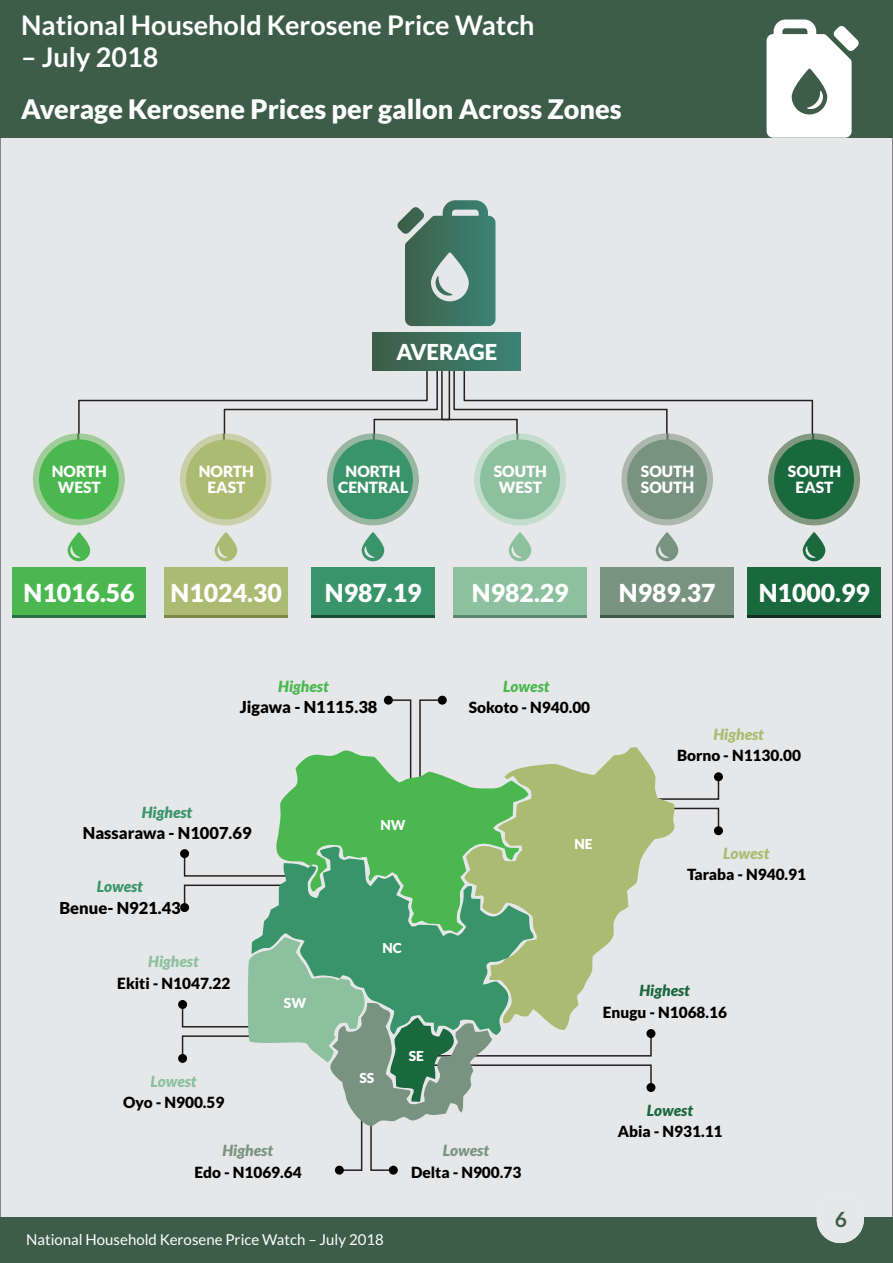
<style>
.page{position:relative;width:893px;height:1263px;background:#fff}
.page>*{position:absolute;margin:0;border:0;box-sizing:border-box;transform-origin:0 0}
.t1{font:700 27px "Lato";color:#fff}
.t2{font:900 27px "Lato";color:#fff}
.t3{font:900 24.9px "Lato";color:#fff}
.t4{font:900 22.05px "Lato";color:#fff}
.t5{font:700 21px "Lato";color:#3d5d48}
.t6{font:900 16.5px "Lato";color:#000}
.t7{font:900 15.6px/16.5px "Lato";color:#fff;text-align:center}
.t8{font:900 15.45px "Lato";color:#000}
.t9{font:italic 900 15.45px "Lato";color:#acbb71}
.t10{font:italic 900 15.45px "Lato";color:#8dc09f}
.t11{font:italic 900 15.45px "Lato";color:#789480}
.t12{font:italic 900 15.45px "Lato";color:#19683e}
.t13{font:italic 900 15.45px "Lato";color:#399469}
.t14{font:italic 900 15.45px "Lato";color:#4ab84f}
.t15{font:15px "Lato";color:#fff}
.t16{font:900 13.65px "Lato";color:#fff}
</style>
<div class="page">
<div style="left:0;top:138px;width:893px;height:1080px;background:#e6e7e9"></div>
<hr style="left:78px;top:400px;width:2px;height:49px;background:#231f20">
<hr style="left:224px;top:409px;width:1px;height:45px;background:#231f20">
<hr style="left:374px;top:419px;width:1px;height:35px;background:#231f20">
<hr style="left:812px;top:400px;width:1px;height:49px;background:#231f20">
<hr style="left:666px;top:409px;width:2px;height:45px;background:#231f20">
<svg style="left:77px;top:358px;width:737px;height:63px;background:#d9dadc"></svg>
<hr style="left:516px;top:419px;width:2px;height:35px;background:#231f20">
<div style="left:373px;top:333px;width:147px;height:38px;background:linear-gradient(to right,#3d5d47,#3b8474)"></div>
<div style="left:12px;top:568px;width:134px;height:50px;background:#4ab84f"></div>
<div style="left:164px;top:568px;width:123px;height:50px;background:#acbb71"></div>
<div style="left:311px;top:568px;width:123px;height:50px;background:#399469"></div>
<div style="left:453px;top:568px;width:134px;height:50px;background:#8dc09f"></div>
<div style="left:600px;top:568px;width:134px;height:50px;background:#789480"></div>
<div style="left:747px;top:568px;width:134px;height:50px;background:#19683e"></div>
<hr style="left:12px;top:615px;width:134px;height:3px;background:#287147">
<hr style="left:164px;top:615px;width:123px;height:3px;background:#7f874b">
<hr style="left:311px;top:615px;width:123px;height:3px;background:#194e36">
<hr style="left:453px;top:615px;width:134px;height:3px;background:#5e8570">
<hr style="left:600px;top:615px;width:134px;height:3px;background:#40584c">
<hr style="left:747px;top:615px;width:134px;height:3px;background:#122d22">
<img style="left:33px;top:433px;width:92px;height:92px;border-radius:50%">
<div style="left:39px;top:439px;width:80px;height:80px;background:#4ab84f;border-radius:50%"></div>
<img style="left:180px;top:433px;width:92px;height:92px;border-radius:50%">
<div style="left:186px;top:439px;width:80px;height:80px;background:#acbb71;border-radius:50%"></div>
<img style="left:327px;top:433px;width:92px;height:92px;border-radius:50%">
<div style="left:333px;top:439px;width:80px;height:80px;background:#399469;border-radius:50%"></div>
<img style="left:474px;top:433px;width:92px;height:92px;border-radius:50%">
<div style="left:480px;top:439px;width:80px;height:80px;background:#8dc09f;border-radius:50%"></div>
<img style="left:621px;top:433px;width:92px;height:92px;border-radius:50%">
<div style="left:627px;top:439px;width:80px;height:80px;background:#789480;border-radius:50%"></div>
<img style="left:768px;top:433px;width:92px;height:92px;border-radius:50%">
<div style="left:774px;top:439px;width:80px;height:80px;background:#19683e;border-radius:50%"></div>
<svg style="left:68px;top:532px;width:22px;height:29px"></svg>
<svg style="left:215px;top:532px;width:22px;height:29px"></svg>
<svg style="left:362px;top:532px;width:22px;height:29px"></svg>
<svg style="left:509px;top:532px;width:22px;height:29px"></svg>
<svg style="left:656px;top:532px;width:22px;height:29px"></svg>
<svg style="left:803px;top:532px;width:22px;height:29px"></svg>
<svg style="left:397px;top:200px;width:98px;height:126px;background:#678f82"></svg>
<div style="left:0;top:1218px;width:893px;height:45px;background:#3d5d48"></div>
<div style="left:817px;top:1196px;width:47px;height:47px;background:#e6e7e9;border-radius:50%"></div>
<div style="left:0;top:0;width:893px;height:138px;background:#3d5d48"></div>
<svg style="left:767px;top:20px;width:92px;height:118px"></svg>
<svg style="left:675px;top:807px;width:45px;height:23px"></svg>
<svg style="left:675px;top:777px;width:45px;height:23px"></svg>
<div style="left:714px;top:772px;width:9px;height:9px;background:#000;border-radius:50%"></div>
<div style="left:714px;top:826px;width:9px;height:9px;background:#000;border-radius:50%"></div>
<svg style="left:389px;top:699px;width:23px;height:47px"></svg>
<svg style="left:418px;top:699px;width:24px;height:47px"></svg>
<div style="left:438px;top:696px;width:9px;height:9px;background:#000;border-radius:50%"></div>
<div style="left:384px;top:696px;width:9px;height:9px;background:#000;border-radius:50%"></div>
<div style="left:389px;top:1166px;width:9px;height:9px;background:#000;border-radius:50%"></div>
<div style="left:335px;top:1166px;width:9px;height:9px;background:#000;border-radius:50%"></div>
<div style="left:178px;top:1000px;width:9px;height:9px;background:#000;border-radius:50%"></div>
<div style="left:178px;top:1054px;width:9px;height:9px;background:#000;border-radius:50%"></div>
<svg style="left:183px;top:884px;width:69px;height:23px;background:#d6d6d8"></svg>
<svg style="left:183px;top:854px;width:69px;height:23px;background:#d6d6d8"></svg>
<div style="left:180px;top:849px;width:9px;height:9px;background:#000;border-radius:50%"></div>
<div style="left:180px;top:903px;width:9px;height:9px;background:#000;border-radius:50%"></div>
<svg style="left:529px;top:747px;width:146px;height:284px;background:#bec997"></svg>
<svg style="left:252px;top:846px;width:283px;height:91px;background:#9dbfa7"></svg>
<svg style="left:270px;top:746px;width:259px;height:187px;background:#6fba77"></svg>
<svg style="left:181px;top:937px;width:471px;height:235px;background:#b4c9bb"></svg>
<div style="left:646px;top:1029px;width:9px;height:9px;background:#000;border-radius:50%"></div>
<div style="left:646px;top:1083px;width:9px;height:9px;background:#000;border-radius:50%"></div>
<h1 class="t1" style="left:21px;top:13px;width:515px">National Household Kerosene Price Watch</h1>
<h1 class="t1" style="left:21px;top:45px;width:139px">– July 2018</h1>
<h1 class="t2" style="left:21px;top:98px;width:602px">Average Kerosene Prices per gallon Across Zones</h1>
<h3 class="t4" style="left:396px;top:342px;width:103px">AVERAGE</h3>
<p class="t7" style="left:52px;top:464px;width:57px">NORTH<br>WEST</p>
<p class="t7" style="left:199px;top:464px;width:57px">NORTH<br>EAST</p>
<p class="t7" style="left:338px;top:464px;width:71px">NORTH<br>CENTRAL</p>
<p class="t7" style="left:494px;top:464px;width:55px">SOUTH<br>WEST</p>
<p class="t7" style="left:641px;top:464px;width:55px;text-align:left">SOUTH<br>SOUTH</p>
<p class="t7" style="left:788px;top:464px;width:55px">SOUTH<br>EAST</p>
<h2 class="t3" style="left:24px;top:582px;width:113px">N1016.56</h2>
<h2 class="t3" style="left:171px;top:582px;width:113px">N1024.30</h2>
<h2 class="t3" style="left:325px;top:582px;width:98px">N987.19</h2>
<h2 class="t3" style="left:472px;top:582px;width:98px">N982.29</h2>
<h2 class="t3" style="left:619px;top:582px;width:98px">N989.37</h2>
<h2 class="t3" style="left:759px;top:582px;width:113px">N1000.99</h2>
<p class="t14" style="left:278px;top:679px;width:52px">Highest</p>
<p class="t6" style="left:240px;top:700px;width:139px">Jigawa - N1115.38</p>
<p class="t14" style="left:503px;top:679px;width:48px">Lowest</p>
<p class="t8" style="left:469px;top:700px;width:123px">Sokoto - N940.00</p>
<p class="t9" style="left:713px;top:727px;width:52px">Highest</p>
<p class="t8" style="left:677px;top:748px;width:125px">Borno - N1130.00</p>
<p class="t13" style="left:142px;top:806px;width:52px">Highest</p>
<p class="t6" style="left:83px;top:826px;width:170px">Nassarawa - N1007.69</p>
<p class="t13" style="left:97px;top:880px;width:48px">Lowest</p>
<p class="t6" style="left:59px;top:900px;width:123px">Benue- N921.43</p>
<p class="t10" style="left:148px;top:955px;width:52px">Highest</p>
<p class="t8" style="left:117px;top:976px;width:115px">Ekiti - N1047.22</p>
<p class="t16" style="left:284px;top:997px;width:24px">SW</p>
<p class="t10" style="left:150px;top:1074px;width:48px">Lowest</p>
<p class="t8" style="left:123px;top:1095px;width:103px">Oyo - N900.59</p>
<p class="t11" style="left:223px;top:1144px;width:52px">Highest</p>
<p class="t8" style="left:195px;top:1165px;width:109px">Edo - N1069.64</p>
<p class="t16" style="left:380px;top:818px;width:27px">NW</p>
<p class="t16" style="left:382px;top:941px;width:21px">NC</p>
<p class="t16" style="left:359px;top:1072px;width:16px">SS</p>
<p class="t16" style="left:409px;top:1050px;width:17px">SE</p>
<p class="t11" style="left:443px;top:1144px;width:48px">Lowest</p>
<p class="t8" style="left:411px;top:1165px;width:112px">Delta - N900.73</p>
<p class="t16" style="left:575px;top:838px;width:20px">NE</p>
<p class="t9" style="left:723px;top:847px;width:48px">Lowest</p>
<p class="t8" style="left:687px;top:868px;width:121px">Taraba - N940.91</p>
<p class="t12" style="left:639px;top:984px;width:52px">Highest</p>
<p class="t8" style="left:603px;top:1005px;width:126px">Enugu - N1068.16</p>
<p class="t12" style="left:647px;top:1103px;width:48px">Lowest</p>
<p class="t8" style="left:618px;top:1125px;width:106px">Abia - N931.11</p>
<p class="t15" style="left:26px;top:1233px;width:359px">National Household Kerosene Price Watch – July 2018</p>
<h3 class="t5" style="left:835px;top:1210px;width:14px">16</h3>
</div>
